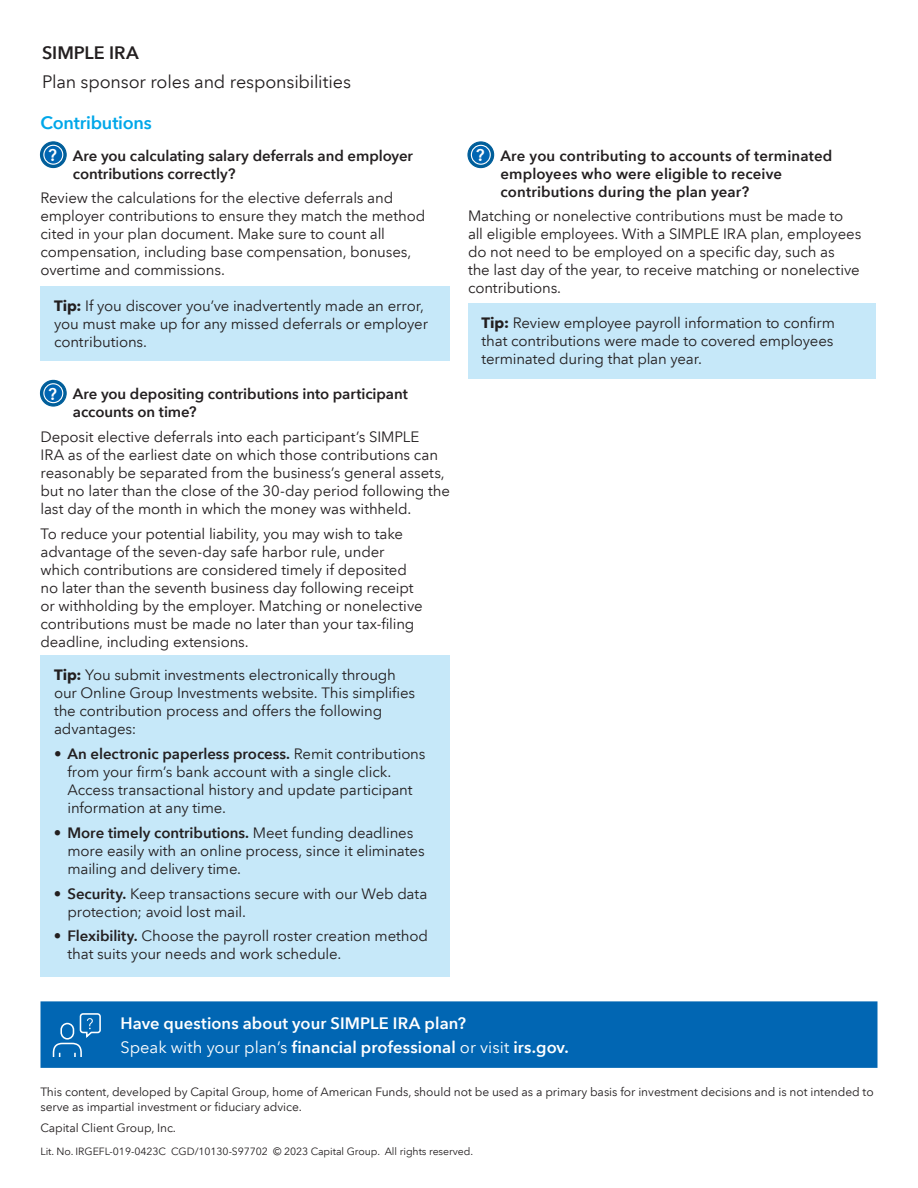
<style>
.page{position:relative;width:918px;height:1188px;background:#fff}
.page>*{position:absolute;margin:0;border:0;box-sizing:border-box;transform-origin:0 0}
.t1{font:18px "Avenir Next LT Com";letter-spacing:-.01em;color:#231f20}
.t2{font:600 18px "Avenir Next LT Com";letter-spacing:-.01em;color:#00a7e9}
.t3{font:600 18px "Avenir Next LT Com";color:#231f20}
.t4{font:600 16.5px/24px "Avenir Next LT Com";letter-spacing:.005em;color:#fff}
.t5{font:15px/18px "Avenir Next LT Com";letter-spacing:-.01em;color:#231f20}
.t6{font:600 15px/18px "Avenir Next LT Com";color:#231f20}
.t7{font:12px/15px "Avenir Next LT Com";letter-spacing:-.005em;color:#231f20}
.t8{font:10.5px "Avenir Next LT Com";letter-spacing:-.005em;color:#231f20}
.s1{font-size:16.95px;color:#fff}
.s2{font-weight:700}
.s3{font-weight:600}
.s4{font-weight:400}
</style>
<div class="page">
<svg style="left:40px;top:142px;width:26px;height:26px"></svg>
<div style="left:40px;top:141px;width:27px;height:27px;border:1px solid #005e9a;border-radius:50%"></div>
<div style="left:44px;top:145px;width:19px;height:19px;background:#0166b3;border-radius:50%"></div>
<div style="left:43px;top:145px;width:20px;height:20px;border:1px solid #fff;border-radius:50%"></div>
<div style="left:40px;top:287px;width:410px;height:74px;background:#c6e8f9"></div>
<svg style="left:40px;top:380px;width:26px;height:26px"></svg>
<div style="left:40px;top:380px;width:27px;height:27px;border:1px solid #005e9a;border-radius:50%"></div>
<div style="left:44px;top:384px;width:19px;height:19px;background:#0166b3;border-radius:50%"></div>
<div style="left:43px;top:383px;width:20px;height:20px;border:1px solid #fff;border-radius:50%"></div>
<div style="left:40px;top:656px;width:410px;height:321px;background:#c6e8f9"></div>
<svg style="left:468px;top:142px;width:26px;height:26px"></svg>
<div style="left:467px;top:141px;width:27px;height:27px;border:1px solid #005e9a;border-radius:50%"></div>
<div style="left:471px;top:145px;width:19px;height:19px;background:#0166b3;border-radius:50%"></div>
<div style="left:471px;top:145px;width:20px;height:20px;border:1px solid #fff;border-radius:50%"></div>
<div style="left:468px;top:303px;width:408px;height:76px;background:#c6e8f9"></div>
<div style="left:41px;top:1002px;width:836px;height:65px;background:#0166b3"></div>
<div style="left:40px;top:1001px;width:838px;height:67px;border:2px solid #0166b3"></div>
<svg style="left:52px;top:1013px;width:49px;height:44px"></svg>
<p class="t3" style="left:42px;top:41px;width:98px">SIMPLE IRA</p>
<p class="t1" style="left:42px;top:71px;width:311px">Plan sponsor roles and responsibilities</p>
<p class="t2" style="left:40px;top:112px;width:113px">Contributions</p>
<p class="t6" style="left:73px;top:146px;width:342px;text-indent:-25px"><span class="s1">?</span> Are you calculating salary deferrals and employer contributions correctly?</p>
<p class="t5" style="left:41px;top:189px;width:386px">Review the calculations for the elective deferrals and employer contributions to ensure they match the method cited in your plan document. Make sure to count all compensation, including base compensation, bonuses, overtime and commissions.</p>
<p class="t5" style="left:54px;top:297px;width:376px"><span class="s2">Tip:</span> If you discover you’ve inadvertently made an error, you must make up for any missed deferrals or employer contributions.</p>
<p class="t6" style="left:73px;top:385px;width:337px;text-indent:-25px"><span class="s1">?</span> Are you depositing contributions into participant accounts on time?</p>
<p class="t5" style="left:41px;top:428px;width:411px">Deposit elective deferrals into each participant’s SIMPLE<br>IRA as of the earliest date on which those contributions can reasonably be separated from the business’s general assets, but no later than the close of the 30-day period following the last day of the month in which the money was withheld.</p>
<p class="t5" style="left:41px;top:524px;width:384px">To reduce your potential liability, you may wish to take advantage of the seven-day safe harbor rule, under which contributions are considered timely if deposited no later than the seventh business day following receipt or withholding by the employer. Matching or nonelective contributions must be made no later than your tax-filing deadline, including extensions.</p>
<p class="t5" style="left:54px;top:666px;width:363px"><span class="s2">Tip:</span> You submit investments electronically through our Online Group Investments website. This simplifies the contribution process and offers the following advantages:</p>
<p class="t5" style="left:67px;top:745px;width:360px;text-indent:-13px"><span class="s3">• An electronic paperless process.</span> Remit contributions from your firm’s bank account with a single click.<br>Access transactional history and update participant information at any time.</p>
<p class="t5" style="left:67px;top:824px;width:359px;text-indent:-14px"><span class="s3">• More timely contributions.</span> Meet funding deadlines more easily with an online process, since it eliminates mailing and delivery time.</p>
<p class="t5" style="left:67px;top:884px;width:362px;text-indent:-14px"><span class="s3">• Security.</span> Keep transactions secure with our Web data protection; avoid lost mail.</p>
<p class="t5" style="left:67px;top:927px;width:362px;text-indent:-14px"><span class="s3">• Flexibility.</span> Choose the payroll roster creation method that suits your needs and work schedule.</p>
<p class="t6" style="left:500px;top:146px;width:333px;text-indent:-25px"><span class="s1">?</span> Are you contributing to accounts of terminated employees who were eligible to receive contributions during the plan year?</p>
<p class="t5" style="left:468px;top:207px;width:395px">Matching or nonelective contributions must be made to all eligible employees. With a SIMPLE IRA plan, employees do not need to be employed on a specific day, such as<br>the last day of the year, to receive matching or nonelective contributions.</p>
<p class="t5" style="left:482px;top:314px;width:355px;text-align:justify"><span class="s2">Tip:</span> Review employee payroll information to confirm that contributions were made to covered employees terminated during that plan year.</p>
<p class="t4" style="left:120px;top:1011px;width:450px">Have questions about your SIMPLE IRA plan?<br><span class="s4">Speak with your plan’s</span> financial professional <span class="s4">or visit</span> irs.gov.</p>
<p class="t7" style="left:40px;top:1084px;width:835px">This content, developed by Capital Group, home of American Funds, should not be used as a primary basis for investment decisions and is not intended to serve as impartial investment or fiduciary advice.</p>
<p class="t7" style="left:40px;top:1121px;width:137px">Capital Client Group, Inc.</p>
<p class="t8" style="left:40px;top:1145px;width:434px">Lit. No. IRGEFL-019-0423C CGD/10130-S97702 © 2023 Capital Group. All rights reserved.</p>
</div>
